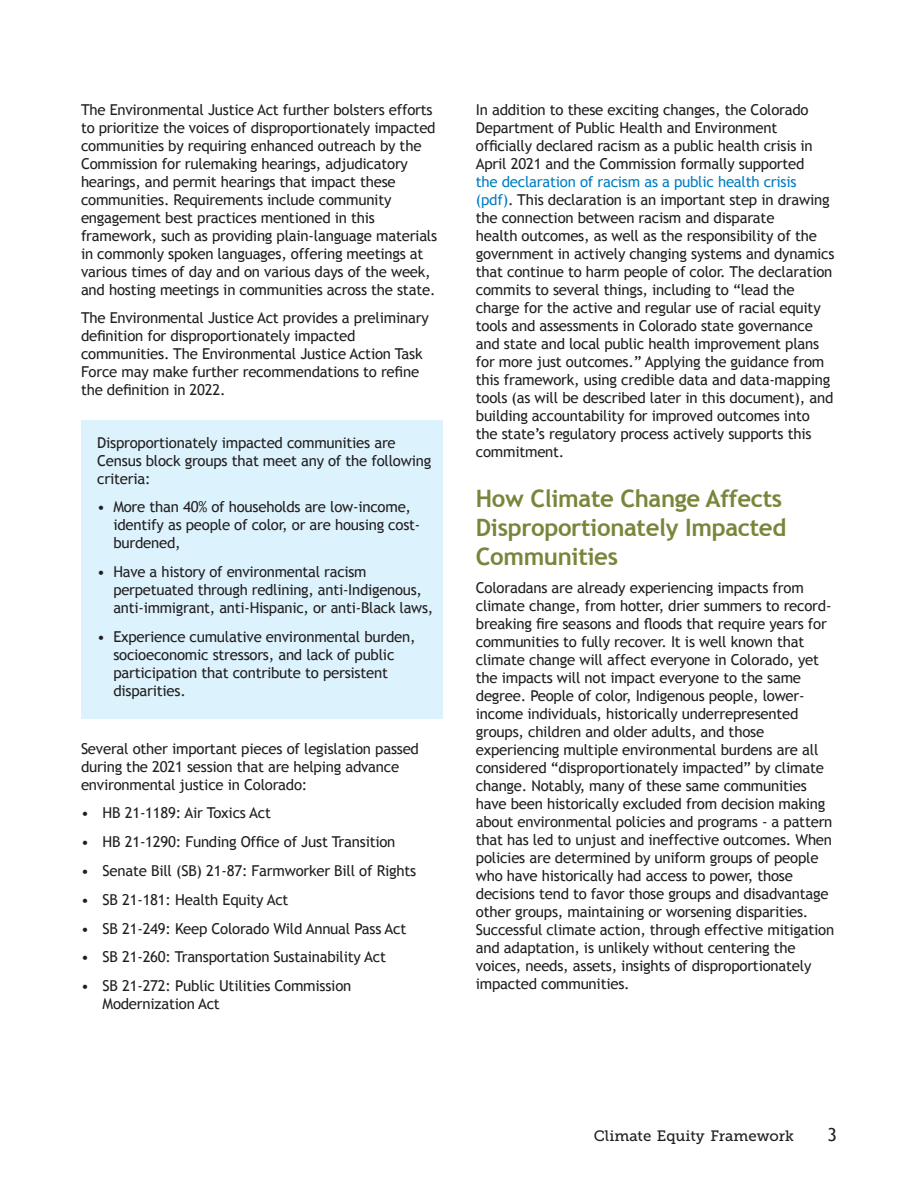
<style>
.page{position:relative;width:918px;height:1188px;background:#fff}
.page>*{position:absolute;margin:0;border:0;box-sizing:border-box;transform-origin:0 0}
.t1{font:700 24px/28.8px "Trebuchet MS";letter-spacing:-.015em;color:#7a853a}
.t2{font:18px "Trebuchet MS";color:#231f20}
.t3{font:15px/18px "Trebuchet MS";letter-spacing:-.015em;color:#231f20}
.t4{font:15px "Museo Slab 500";color:#231f20}
.s1{color:#007ec5}
</style>
<div class="page">
<div style="left:81px;top:421px;width:361px;height:298px;background:#dcf2fc"></div>
<p class="t3" style="left:81px;top:100px;width:358px">The Environmental Justice Act further bolsters efforts to prioritize the voices of disproportionately impacted communities by requiring enhanced outreach by the Commission for rulemaking hearings, adjudicatory hearings, and permit hearings that impact these communities. Requirements include community engagement best practices mentioned in this framework, such as providing plain-language materials in commonly spoken languages, offering meetings at various times of day and on various days of the week, and hosting meetings in communities across the state.</p>
<p class="t3" style="left:81px;top:309px;width:349px">The Environmental Justice Act provides a preliminary definition for disproportionately impacted communities. The Environmental Justice Action Task Force may make further recommendations to refine the definition in 2022.</p>
<p class="t3" style="left:97px;top:433px;width:336px">Disproportionately impacted communities are<br>Census block groups that meet any of the following criteria:</p>
<p class="t3" style="left:113px;top:498px;width:309px;text-indent:-16px">• More than 40% of households are low-income, identify as people of color, or are housing cost&shy;burdened,</p>
<p class="t3" style="left:113px;top:563px;width:321px;text-indent:-16px">• Have a history of environmental racism perpetuated through redlining, anti-Indigenous, anti-immigrant, anti-Hispanic, or anti-Black laws,</p>
<p class="t3" style="left:113px;top:628px;width:304px;text-indent:-16px">• Experience cumulative environmental burden, socioeconomic stressors, and lack of public participation that contribute to persistent disparities.</p>
<p class="t3" style="left:81px;top:739px;width:340px">Several other important pieces of legislation passed during the 2021 session that are helping advance environmental justice in Colorado:</p>
<p class="t3" style="left:81px;top:804px;width:191px">• HB 21-1189: Air Toxics Act</p>
<p class="t3" style="left:81px;top:833px;width:316px">• HB 21-1290: Funding Office of Just Transition</p>
<p class="t3" style="left:81px;top:862px;width:337px">• Senate Bill (SB) 21-87: Farmworker Bill of Rights</p>
<p class="t3" style="left:81px;top:891px;width:209px">• SB 21-181: Health Equity Act</p>
<p class="t3" style="left:81px;top:919px;width:327px">• SB 21-249: Keep Colorado Wild Annual Pass Act</p>
<p class="t3" style="left:81px;top:948px;width:306px">• SB 21-260: Transportation Sustainability Act</p>
<p class="t3" style="left:103px;top:977px;width:250px;text-indent:-22px">• SB 21-272: Public Utilities Commission<br>Modernization Act</p>
<p class="t3" style="left:476px;top:100px;width:338px">In addition to these exciting changes, the Colorado Department of Public Health and Environment officially declared racism as a public health crisis in April 2021 and the Commission formally supported</p>
<p class="t3" style="left:476px;top:172px;width:360px"><span class="s1">the declaration of racism as a public health crisis (pdf)</span>. This declaration is an important step in drawing the connection between racism and disparate<br>health outcomes, as well as the responsibility of the government in actively changing systems and dynamics that continue to harm people of color. The declaration commits to several things, including to “lead the charge for the active and regular use of racial equity tools and assessments in Colorado state governance and state and local public health improvement plans for more just outcomes.” Applying the guidance from this framework, using credible data and data-mapping tools (as will be described later in this document), and building accountability for improved outcomes into the state’s regulatory process actively supports this commitment.</p>
<h1 class="t1" style="left:476px;top:484px;width:312px">How Climate Change Affects<br>Disproportionately Impacted<br>Communities</h1>
<p class="t3" style="left:476px;top:579px;width:360px">Coloradans are already experiencing impacts from climate change, from hotter, drier summers to record&shy;breaking fire seasons and floods that require years for communities to fully recover. It is well known that climate change will affect everyone in Colorado, yet the impacts will not impact everyone to the same degree. People of color, Indigenous people, lower&shy;income individuals, historically underrepresented groups, children and older adults, and those experiencing multiple environmental burdens are all considered “disproportionately impacted” by climate change. Notably, many of these same communities have been historically excluded from decision making about environmental policies and programs - a pattern that has led to unjust and ineffective outcomes. When policies are determined by uniform groups of people who have historically had access to power, those decisions tend to favor those groups and disadvantage other groups, maintaining or worsening disparities.<br>Successful climate action, through effective mitigation and adaptation, is unlikely without centering the voices, needs, assets, insights of disproportionately impacted communities.</p>
<p class="t4" style="left:594px;top:1127px;width:202px">Climate Equity Framework</p>
<p class="t2" style="left:828px;top:1124px;width:11px">3</p>
</div>
